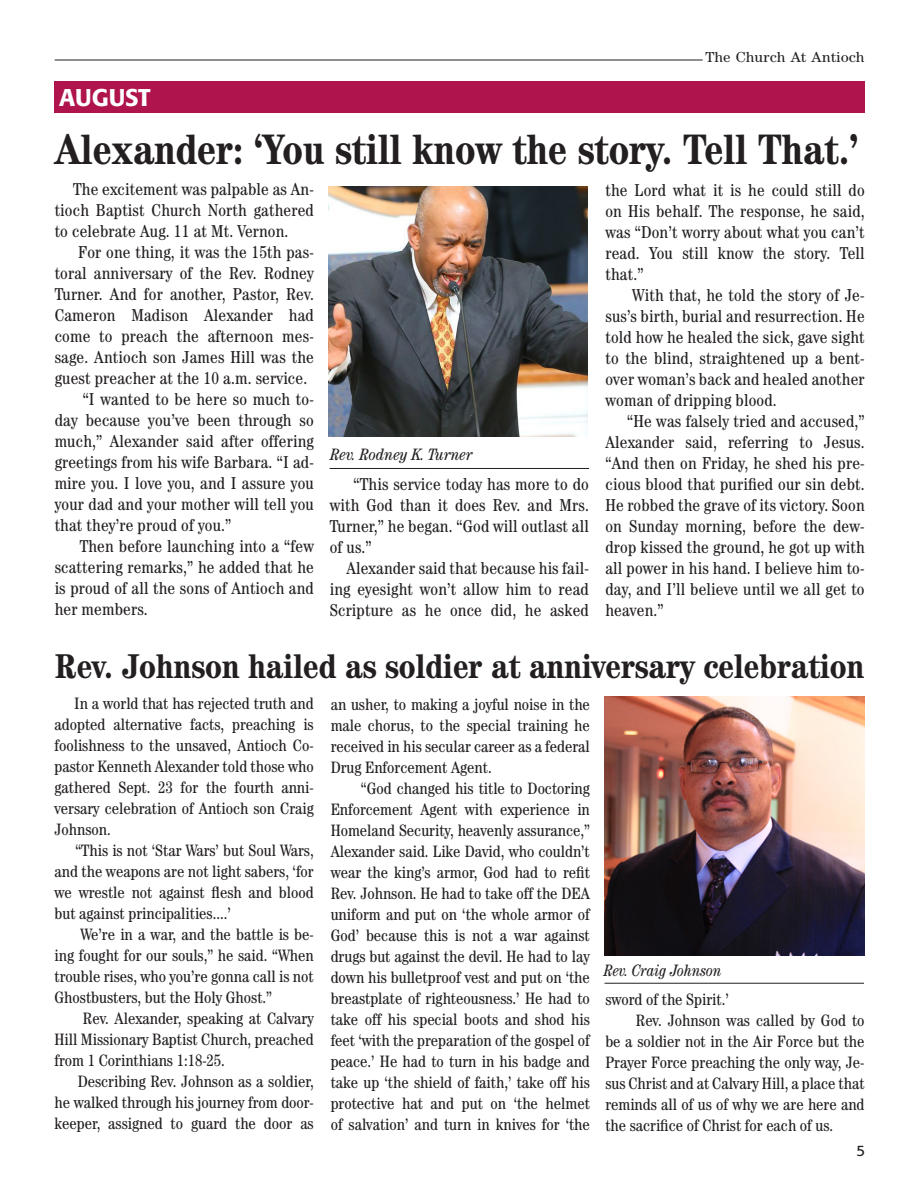
<style>
.page{position:relative;width:916px;height:1188px;background:#fff}
.page>*{position:absolute;margin:0;border:0;box-sizing:border-box;transform-origin:0 0}
.t1{font:700 condensed 42.75px "Century";color:#231f20}
.t2{font:700 condensed 34.5px "Century";color:#231f20}
.t3{font:500 24px "Formata";color:#fff}
.t4{font:condensed 17.25px/21px "Century";letter-spacing:.01em;color:#231f20;text-align:justify}
.t5{font:condensed 16.5px/21px "Century";color:#231f20;text-align:justify}
.t6{font:italic condensed 16.5px "Century";color:#231f20}
.t7{font:italic condensed 16.5px "Century";color:#231f20;scale:.95 1}
.t8{font:15px "Century Itc T";color:#231f20}
.t9{font:15px "Formata";color:#231f20}
</style>
<div class="page">
<hr style="left:55px;top:60px;width:648px;height:1px;background:#231f20">
<img style="left:329px;top:187px;width:259px;height:249px">
<hr style="left:330px;top:468px;width:259px;height:1px;background:#231f20">
<hr style="left:604px;top:983px;width:260px;height:1px;background:#231f20">
<img style="left:605px;top:697px;width:260px;height:258px">
<div style="left:55px;top:81px;width:810px;height:32px;background:#af144d"></div>
<p class="t3" style="left:59px;top:83px;width:93px">AUGUST</p>
<p class="t8" style="left:706px;top:49px;width:161px">The Church At Antioch</p>
<p class="t1" style="left:55px;top:124px;width:805px">Alexander: ‘You still know the story. Tell That.’</p>
<p class="t4" style="left:55px;top:179px;width:261px;text-indent:18px">The excitement was palpable as An&shy;tioch Baptist Church North gathered to celebrate Aug. 11 at Mt. Vernon.</p>
<p class="t4" style="left:55px;top:242px;width:261px;text-indent:24px">For one thing, it was the 15th pas&shy;toral anniversary of the Rev. Rodney Turner. And for another, Pastor, Rev.<br>Cameron Madison Alexander had come to preach the afternoon mes&shy;sage. Antioch son James Hill was the guest preacher at the 10 a.m. service.</p>
<p class="t4" style="left:55px;top:389px;width:261px;text-indent:28px">“I wanted to be here so much to&shy;day because you’ve been through so much,” Alexander said after offering greetings from his wife Barbara. “I ad&shy;mire you. I love you, and I assure you your dad and your mother will tell you that they’re proud of you.”</p>
<p class="t4" style="left:55px;top:536px;width:261px;text-indent:25px">Then before launching into a “few scattering remarks,” he added that he is proud of all the sons of Antioch and her members.</p>
<p class="t4" style="left:605px;top:180px;width:261px">the Lord what it is he could still do on His behalf. The response, he said, was “Don’t worry about what you can’t read. You still know the story. Tell that.”</p>
<p class="t4" style="left:605px;top:285px;width:261px;text-indent:27px">With that, he told the story of Je&shy;sus’s birth, burial and resurrection. He told how he healed the sick, gave sight to the blind, straightened up a bent&shy;over woman’s back and healed another woman of dripping blood.</p>
<p class="t4" style="left:605px;top:411px;width:261px;text-indent:22px">“He was falsely tried and accused,” Alexander said, referring to Jesus. “And then on Friday, he shed his pre&shy;cious blood that purified our sin debt.<br>He robbed the grave of its victory. Soon on Sunday morning, before the dew&shy;drop kissed the ground, he got up with all power in his hand. I believe him to&shy;day, and I’ll believe until we all get to heaven.”</p>
<p class="t6" style="left:330px;top:445px;width:144px">Rev. Rodney K. Turner</p>
<p class="t4" style="left:330px;top:473px;width:261px;text-indent:24px">“This service today has more to do with God than it does Rev. and Mrs.<br>Turner,” he began. “God will outlast all of us.”</p>
<p class="t4" style="left:330px;top:557px;width:261px;text-indent:17px">Alexander said that because his fail&shy;ing eyesight won’t allow him to read Scripture as he once did, he asked</p>
<p class="t2" style="left:55px;top:646px;width:811px">Rev. Johnson hailed as soldier at anniversary celebration</p>
<p class="t5" style="left:55px;top:693px;width:261px;text-indent:20px">In a world that has rejected truth and adopted alternative facts, preaching is foolishness to the unsaved, Antioch Co&shy;pastor Kenneth Alexander told those who gathered Sept. 23 for the fourth anni&shy;versary celebration of Antioch son Craig Johnson.</p>
<p class="t5" style="left:55px;top:840px;width:261px;text-indent:21px">“This is not ‘Star Wars’ but Soul Wars, and the weapons are not light sabers, ‘for we wrestle not against flesh and blood but against principalities....’</p>
<p class="t5" style="left:55px;top:924px;width:261px;text-indent:26px">We’re in a war, and the battle is be&shy;ing fought for our souls,” he said. “When trouble rises, who you’re gonna call is not Ghostbusters, but the Holy Ghost.”</p>
<p class="t5" style="left:55px;top:1008px;width:261px;text-indent:28px">Rev. Alexander, speaking at Calvary Hill Missionary Baptist Church, preached from 1 Corinthians 1:18-25.</p>
<p class="t5" style="left:55px;top:1071px;width:261px;text-indent:23px">Describing Rev. Johnson as a soldier, he walked through his journey from door&shy;keeper, assigned to guard the door as</p>
<p class="t5" style="left:331px;top:694px;width:261px">an usher, to making a joyful noise in the male chorus, to the special training he received in his secular career as a federal Drug Enforcement Agent.</p>
<p class="t5" style="left:331px;top:778px;width:261px;text-indent:30px">“God changed his title to Doctoring Enforcement Agent with experience in Homeland Security, heavenly assurance,” Alexander said. Like David, who couldn’t wear the king’s armor, God had to refit Rev. Johnson. He had to take off the DEA uniform and put on ‘the whole armor of God’ because this is not a war against drugs but against the devil. He had to lay down his bulletproof vest and put on ‘the breastplate of righteousness.’ He had to take off his special boots and shod his feet ‘with the preparation of the gospel of peace.’ He had to turn in his badge and take up ‘the shield of faith,’ take off his protective hat and put on ‘the helmet of salvation’ and turn in knives for ‘the</p>
<p class="t7" style="left:604px;top:961px;width:126px">Rev. Craig Johnson</p>
<p class="t5" style="left:605px;top:988px;width:125px">sword of the Spirit.’</p>
<p class="t5" style="left:605px;top:1009px;width:261px;text-indent:31px">Rev. Johnson was called by God to be a soldier not in the Air Force but the Prayer Force preaching the only way, Je&shy;sus Christ and at Calvary Hill, a place that reminds all of us of why we are here and the sacrifice of Christ for each of us.</p>
<p class="t9" style="left:857px;top:1142px;width:10px">5</p>
</div>
